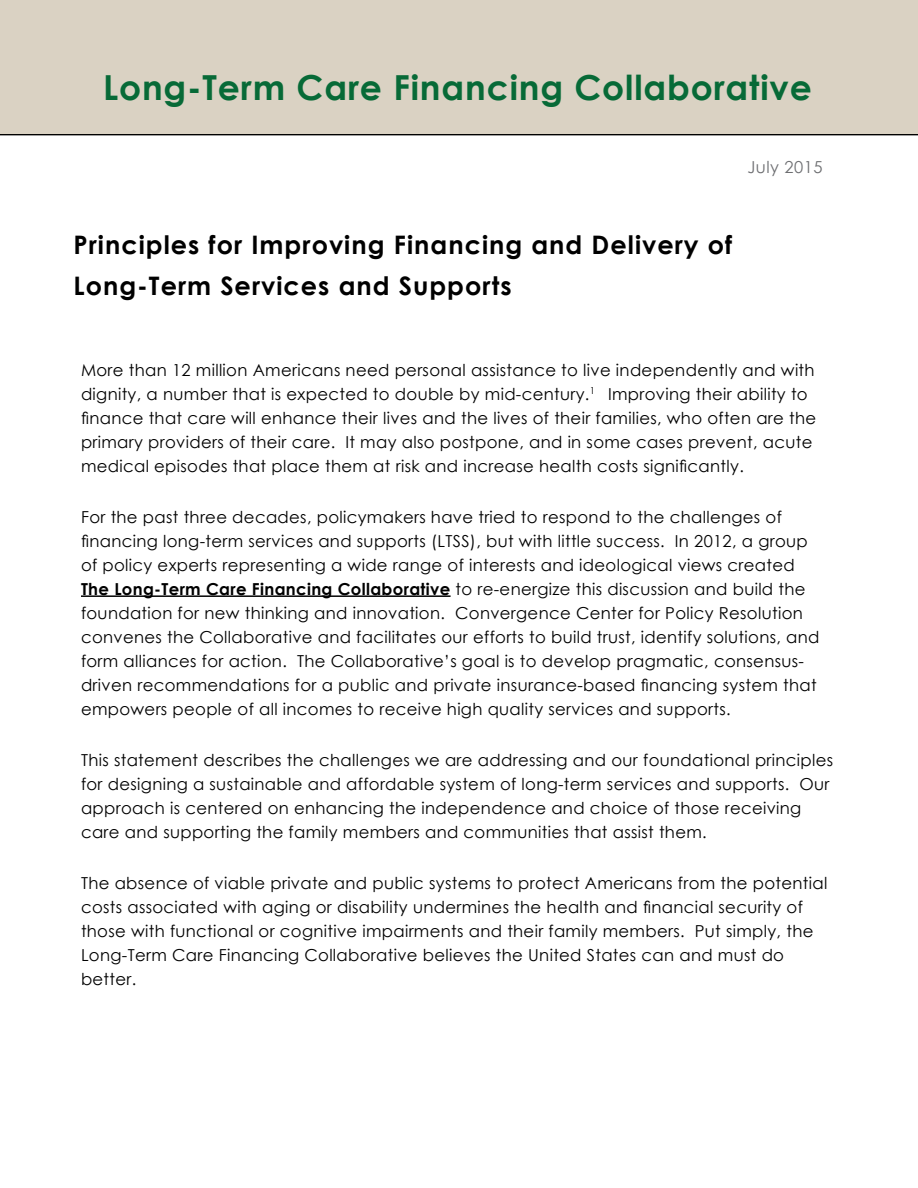
<style>
.page{position:relative;width:918px;height:1188px;background:#fff}
.page>*{position:absolute;margin:0;border:0;box-sizing:border-box;transform-origin:0 0}
.t1{font:700 34.5px "Century Gothic";letter-spacing:.025em;color:#076a37}
.t2{font:700 25.5px/40.5px "Century Gothic";letter-spacing:.04em;color:#000}
.t3{font:16.5px/24px "Century Gothic";letter-spacing:.02em;color:#000}
.t4{font:16.5px "Century Gothic";letter-spacing:.03em;color:#6d6e71}
.s1{font-weight:700}
</style>
<div class="page">
<hr style="left:0;top:134px;width:918px;height:1px;background:#000">
<hr style="left:81px;top:595px;width:370px;height:2px;background:#000">
<div style="left:0;top:0;width:918px;height:133px;background:#dad2c3"></div>
<h1 class="t1" style="left:103px;top:61px;width:710px">Long-Term Care Financing Collaborative</h1>
<p class="t4" style="left:747px;top:155px;width:77px">July 2015</p>
<h2 class="t2" style="left:74px;top:223px;width:660px">Principles for Improving Financing and Delivery of<br>Long-Term Services and Supports</h2>
<p class="t3" style="left:81px;top:357px;width:737px">More than 12 million Americans need personal assistance to live independently and with dignity, a number that is expected to double by mid-century.<sup>1</sup> Improving their ability to finance that care will enhance their lives and the lives of their families, who often are the primary providers of their care. It may also postpone, and in some cases prevent, acute medical episodes that place them at risk and increase health costs significantly.</p>
<p class="t3" style="left:81px;top:504px;width:740px">For the past three decades, policymakers have tried to respond to the challenges of financing long-term services and supports (LTSS), but with little success. In 2012, a group of policy experts representing a wide range of interests and ideological views created <span class="s1">The Long-Term Care Financing Collaborative</span> to re-energize this discussion and build the foundation for new thinking and innovation. Convergence Center for Policy Resolution convenes the Collaborative and facilitates our efforts to build trust, identify solutions, and form alliances for action. The Collaborative’s goal is to develop pragmatic, consensus&shy;driven recommendations for a public and private insurance-based financing system that empowers people of all incomes to receive high quality services and supports.</p>
<p class="t3" style="left:81px;top:748px;width:754px">This statement describes the challenges we are addressing and our foundational principles for designing a sustainable and affordable system of long-term services and supports. Our approach is centered on enhancing the independence and choice of those receiving care and supporting the family members and communities that assist them.</p>
<p class="t3" style="left:81px;top:871px;width:748px">The absence of viable private and public systems to protect Americans from the potential costs associated with aging or disability undermines the health and financial security of those with functional or cognitive impairments and their family members. Put simply, the Long-Term Care Financing Collaborative believes the United States can and must do better.</p>
</div>
